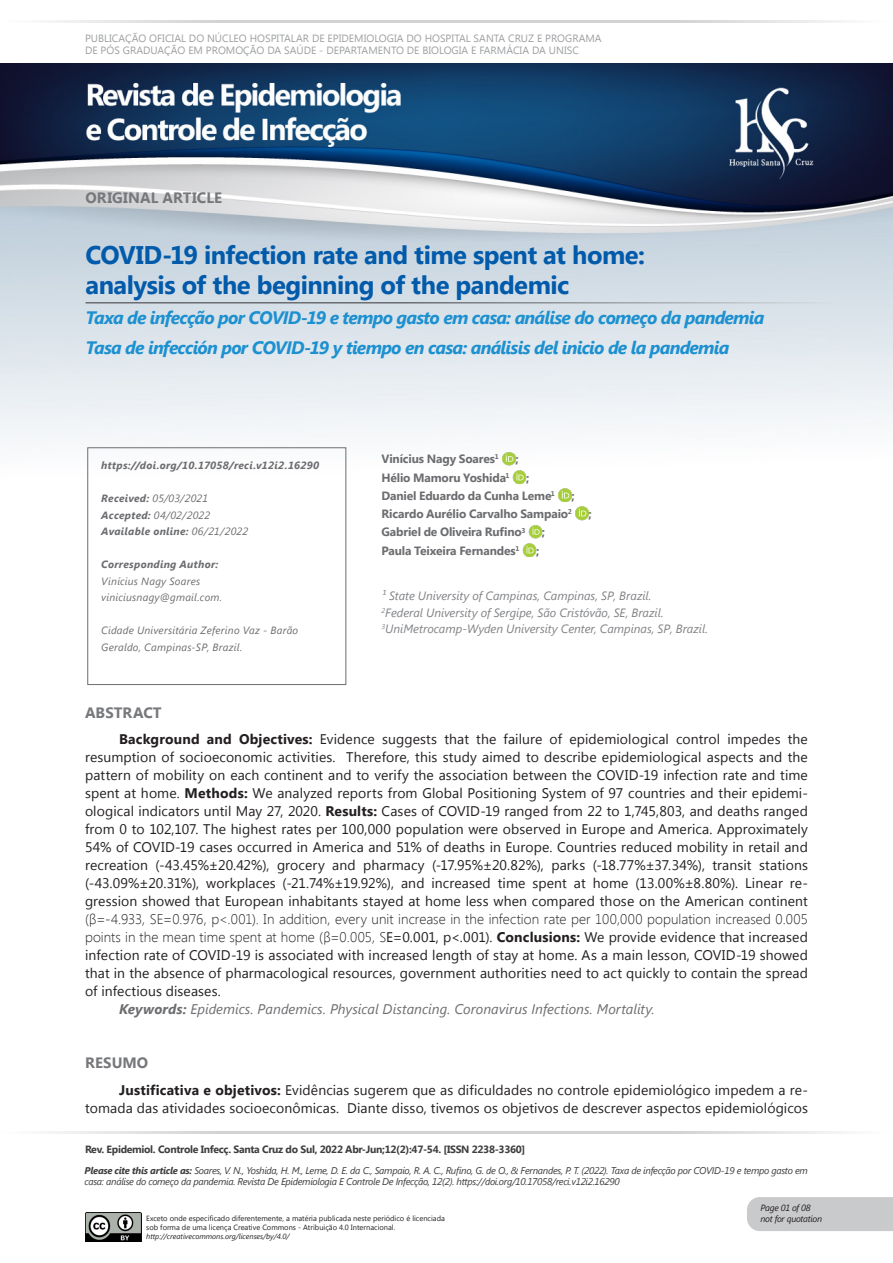
<style>
.page{position:relative;width:893px;height:1263px;background:#fff}
.page>*{position:absolute;margin:0;border:0;box-sizing:border-box;transform-origin:0 0}
.TÍTULOS{font:700 25.5px "Segoe UI";letter-spacing:-.02em;color:#015aaa}
.títulos_textos{font:italic 700 18px "Segoe UI";letter-spacing:-.045em;color:#1d90d0}
.SESSAO{font:700 15px "Segoe UI";letter-spacing:.005em;color:#76787b}
.texto_ok{font:13.95px/18px "Segoe UI";letter-spacing:.01em;color:#231f20;text-align:justify}
.texto_ok-2{font:italic 13.95px "Segoe UI";color:#6c6d70}
.Titulação_médicos_ok{font:italic 12px "Segoe UI";color:#808285}
.Nome_médico{font:700 12px "Segoe UI";letter-spacing:-.015em;color:#6c6d70}
.t1{font:10.5px/12.6px "Segoe UI";color:#9d9fa2}
.texto_ok-3{font:italic 10.5px/16.5px "Segoe UI";letter-spacing:.025em;color:#6c6d70}
.texto_ok-4{font:italic 700 10.5px "Segoe UI";letter-spacing:.025em;color:#6c6d70}
.t2{font:700 10.5px "Segoe UI";letter-spacing:-.03em;color:#3e3e3f}
.t3{font:italic 9.75px/11.7px "Segoe UI";letter-spacing:-.03em;color:#3e3e3f}
.t4{font:italic 9px "Segoe UI";letter-spacing:-.03em;color:#231f20}
.t5{font:7.5px/9px "Segoe UI";color:#231f20}
.t6{font:italic 7.5px "Segoe UI";color:#231f20}
.s1{font-weight:700}
.s2{font-weight:400}
.s3{font-weight:300}
</style>
<div class="page">
<img style="left:0;top:64px;width:893px;height:456px">
<hr style="left:0;top:20px;width:446px;height:2px;background:#d1d2d4">
<hr style="left:446px;top:20px;width:447px;height:2px;background:#d1d2d4">
<img style="left:85px;top:1213px;width:57px;height:29px">
<hr style="left:0;top:1131px;width:446px;height:3px;background:#d1d2d4">
<hr style="left:446px;top:1131px;width:446px;height:3px;background:#d1d2d4">
<div style="left:747px;top:1197px;width:146px;height:34px;background:#c9cacc"></div>
<hr style="left:86px;top:302px;width:751px;height:1px;background:#6c6d70">
<img style="left:502px;top:451px;width:14px;height:14px">
<svg style="left:513px;top:470px;width:13px;height:13px"></svg>
<img style="left:558px;top:488px;width:14px;height:14px">
<img style="left:575px;top:506px;width:14px;height:14px">
<svg style="left:523px;top:525px;width:19px;height:31px"></svg>
<div style="left:88px;top:448px;width:258px;height:237px;border:1px solid #6c6d70"></div>
<p class="t1" style="left:85px;top:31px;width:518px">PUBLICAÇÃO OFICIAL DO NÚCLEO HOSPITALAR DE EPIDEMIOLOGIA DO HOSPITAL SANTA CRUZ E PROGRAMA<br>DE PÓS GRADUAÇÃO EM PROMOÇÃO DA SAÚDE - DEPARTAMENTO DE BIOLOGIA E FARMÁCIA DA UNISC</p>
<p class="SESSAO" style="left:86px;top:187px;width:138px">ORIGINAL ARTICLE</p>
<p class="TÍTULOS" style="left:86px;top:237px;width:561px">COVID-19 infection rate and time spent at home:</p>
<p class="TÍTULOS" style="left:86px;top:267px;width:485px">analysis of the beginning of the pandemic</p>
<p class="títulos_textos" style="left:86px;top:305px;width:680px">Taxa de infecção por COVID-19 e tempo gasto em casa: análise do começo da pandemia</p>
<p class="títulos_textos" style="left:86px;top:335px;width:645px">Tasa de infección por COVID-19 y tiempo en casa: análisis del inicio de la pandemia</p>
<p class="texto_ok-4" style="left:101px;top:458px;width:220px">https://doi.org/10.17058/reci.v12i2.16290</p>
<p class="texto_ok-3" style="left:101px;top:490px;width:108px"><span class="s1">Received:</span> 05/03/2021</p>
<p class="texto_ok-3" style="left:101px;top:506px;width:110px"><span class="s1">Accepted:</span> 04/02/2022</p>
<p class="texto_ok-4" style="left:101px;top:524px;width:148px">Available online: <span class="s2">06/21/2022</span></p>
<p class="texto_ok-4" style="left:101px;top:557px;width:119px">Corresponding Author:</p>
<p class="texto_ok-3" style="left:101px;top:572px;width:101px">Vinícius Nagy Soares</p>
<p class="texto_ok-3" style="left:101px;top:589px;width:122px">viniciusnagy@gmail.com.</p>
<p class="texto_ok-3" style="left:101px;top:622px;width:199px">Cidade Universitária Zeferino Vaz - Barão<br>Geraldo, Campinas-SP, Brazil.</p>
<p class="Nome_médico" style="left:381px;top:451px;width:119px">Vinícius Nagy Soares<sup>1</sup></p>
<p class="Nome_médico" style="left:515px;top:451px;width:5px">;</p>
<p class="Nome_médico" style="left:381px;top:469px;width:130px">Hélio Mamoru Yoshida<sup>1</sup></p>
<p class="Nome_médico" style="left:526px;top:469px;width:5px">;</p>
<p class="Nome_médico" style="left:381px;top:487px;width:175px">Daniel Eduardo da Cunha Leme<sup>1</sup></p>
<p class="Nome_médico" style="left:572px;top:487px;width:5px">;</p>
<p class="Nome_médico" style="left:381px;top:505px;width:192px">Ricardo Aurélio Carvalho Sampaio<sup>2</sup></p>
<p class="Nome_médico" style="left:588px;top:505px;width:5px">;</p>
<p class="Nome_médico" style="left:381px;top:524px;width:145px">Gabriel de Oliveira Rufino<sup>3</sup></p>
<p class="Nome_médico" style="left:542px;top:524px;width:5px">;</p>
<p class="Nome_médico" style="left:381px;top:542px;width:140px">Paula Teixeira Fernandes<sup>1</sup></p>
<p class="Nome_médico" style="left:536px;top:542px;width:5px">;</p>
<p class="Titulação_médicos_ok" style="left:381px;top:587px;width:272px">¹ State University of Campinas, Campinas, SP, Brazil.</p>
<p class="Titulação_médicos_ok" style="left:381px;top:604px;width:284px"><sup>2</sup>Federal University of Sergipe, São Cristóvão, SE, Brazil.</p>
<p class="Titulação_médicos_ok" style="left:381px;top:620px;width:328px"><sup>3</sup>UniMetrocamp-Wyden University Center, Campinas, SP, Brazil.</p>
<p class="SESSAO" style="left:85px;top:702px;width:78px">ABSTRACT</p>
<p class="texto_ok" style="left:85px;top:729px;width:724px;text-indent:34px"><span class="s1">Background and Objectives:</span> Evidence suggests that the failure of epidemiological control impedes the resumption of socioeconomic activities. Therefore, this study aimed to describe epidemiological aspects and the pattern of mobility on each continent and to verify the association between the COVID-19 infection rate and time spent at home. <span class="s1">Methods:</span> We analyzed reports from Global Positioning System of 97 countries and their epidemi&shy;ological indicators until May 27, 2020. <span class="s1">Results:</span> Cases of COVID-19 ranged from 22 to 1,745,803, and deaths ranged from 0 to 102,107. The highest rates per 100,000 population were observed in Europe and America. Approximately 54% of COVID-19 cases occurred in America and 51% of deaths in Europe. Countries reduced mobility in retail and recreation (-43.45%±20.42%), grocery and pharmacy (-17.95%±20.82%), parks (-18.77%±37.34%), transit stations (-43.09%±20.31%), workplaces (-21.74%±19.92%), and increased time spent at home (13.00%±8.80%). Linear re&shy;gression showed that European inhabitants stayed at home less when compared those on the American continent <span class="s3">(β=-4.933, SE=0.976, p&lt;.001). In addition, every unit increase in the infection rate per 100,000 population increased 0.005 points in the mean time spent at home (β=0.005, S</span>E=0.001, p&lt;.001). <span class="s1">Conclusions:</span> We provide evidence that increased infection rate of COVID-19 is associated with increased length of stay at home. As a main lesson, COVID-19 showed that in the absence of pharmacological resources, government authorities need to act quickly to contain the spread of infectious diseases.</p>
<p class="texto_ok-2" style="left:119px;top:999px;width:537px"><span class="s1">Keywords:</span> Epidemics. Pandemics. Physical Distancing. Coronavirus Infections. Mortality.</p>
<p class="SESSAO" style="left:85px;top:1052px;width:65px">RESUMO</p>
<p class="texto_ok" style="left:85px;top:1080px;width:724px;text-align:right"><span class="s1">Justificativa e objetivos:</span> Evidências sugerem que as dificuldades no controle epidemiológico impedem a re&shy;tomada das atividades socioeconômicas. Diante disso, tivemos os objetivos de descrever aspectos epidemiológicos</p>
<p class="t2" style="left:85px;top:1141px;width:442px">Rev. Epidemiol. Controle Infecç. Santa Cruz do Sul, 2022 Abr-Jun;12(2):47-54. [ISSN 2238-3360]</p>
<p class="t3" style="left:85px;top:1164px;width:725px"><span class="s1">Please cite this article as:</span> Soares, V. N., Yoshida, H. M., Leme, D. E. da C., Sampaio, R. A. C., Rufino, G. de O., &amp; Fernandes, P. T. (2022). Taxa de infecção por COVID-19 e tempo gasto em casa: análise do começo da pandemia. Revista De Epidemiologia E Controle De Infecção, 12(2). https://doi.org/10.17058/reci.v12i2.16290</p>
<p class="t5" style="left:146px;top:1213px;width:300px">Exceto onde especificado diferentemente, a matéria publicada neste periódico é licenciada sob forma de uma licença Creative Commons - Atribuição 4.0 Internacional.</p>
<p class="t6" style="left:146px;top:1231px;width:145px">http://creativecommons.org/licenses/by/4.0/</p>
<p class="t4" style="left:760px;top:1201px;width:52px">Page 01 of 08</p>
<p class="t4" style="left:760px;top:1212px;width:63px">not for quotation</p>
</div>
